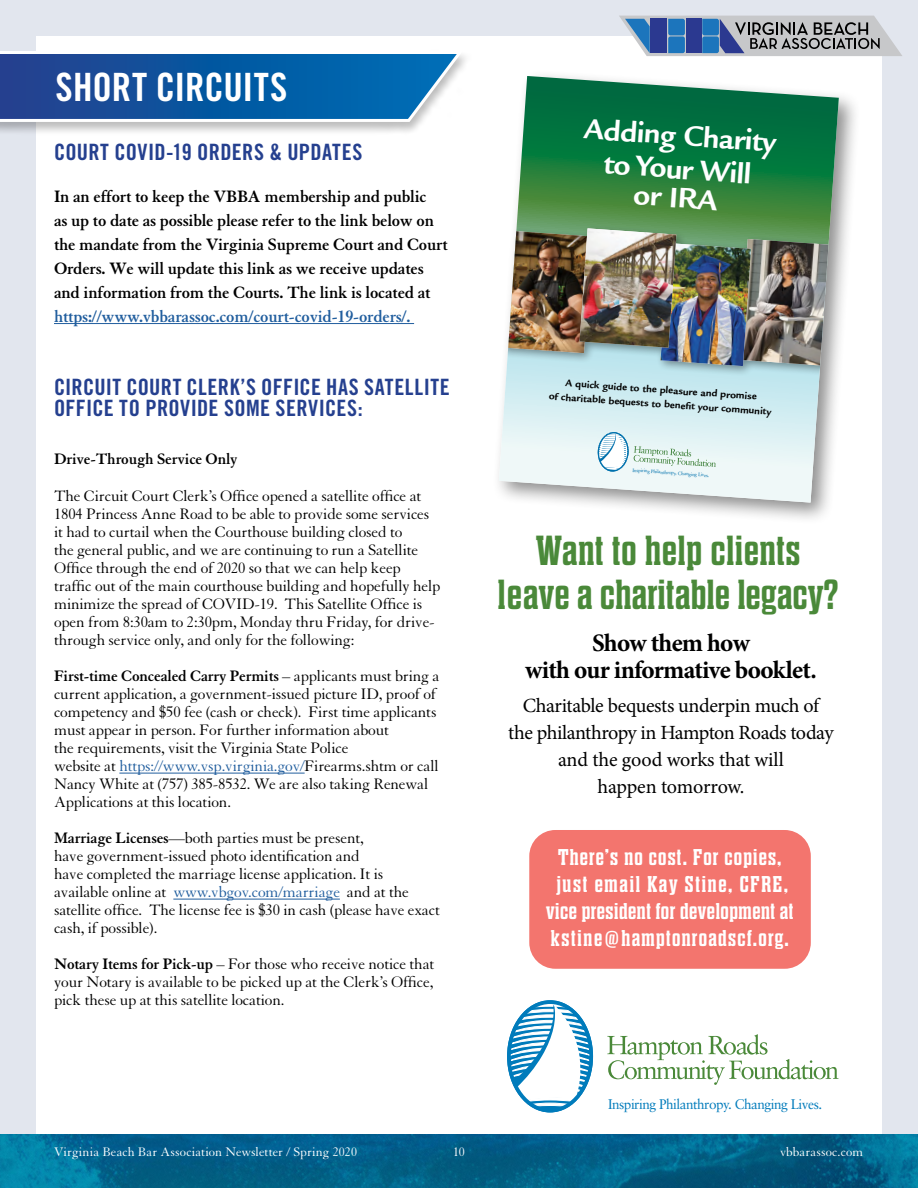
<style>
.page{position:relative;width:918px;height:1188px;background:#fff}
.page>*{position:absolute;margin:0;border:0;box-sizing:border-box;transform-origin:0 0}
.t1{font:700 42px/43.8px "Dharma Slab E";letter-spacing:.01em;color:#4a8939;text-align:center;scale:1.1 1}
.t2{font:39px "Trade Gothic Bold Cond Twenty";letter-spacing:-.005em;color:#fff}
.t3{font:700 30.75px/33.5px "Legacy Sans";color:#fff;text-align:center}
.t4{font:700 25.2px/26.8px "Minion Pro";letter-spacing:-.03em;color:#000;text-align:center}
.t5{font:700 22.8px/26.8px "Dharma Slab E";letter-spacing:.045em;color:#fff;text-align:center;scale:1.12 1}
.t6{font:22.5px/21px "Trade Gothic Bold Cond Twenty";letter-spacing:.02em;color:#25408f}
.t7{font:20.1px/26.8px "Minion Pro";letter-spacing:-.02em;color:#000;text-align:center}
.t8{font:700 18px/24px "Granjon";letter-spacing:-.01em;color:#000}
.t9{font:700 18px "Granjon";letter-spacing:-.01em;color:#215e9e}
.t10{font:16.5px/18px "Granjon";letter-spacing:-.01em;color:#000}
.t11{font:700 16.5px "Granjon";letter-spacing:-.01em;color:#000}
.t12{font:13.95px "Sabon";letter-spacing:-.035em;color:#007bbb}
.t13{font:13.5px "Granjon";letter-spacing:.01em;color:#fff}
.t14{font:700 10.5px/14.2px "Legacy Sans";color:#000;text-align:center}
.t15{font:4.95px "Sabon";color:#0071ad}
.s1{font-weight:700}
.s2{color:#215e9e}
</style>
<div class="page">
<div style="left:0;top:0;width:918px;height:1178px;background:#e2e6ee"></div>
<div style="left:36px;top:36px;width:846px;height:1122px;background:#fff"></div>
<img style="left:0;top:1135px;width:918px;height:53px">
<svg style="left:619px;top:16px;width:283px;height:40px;background:#8a98af"></svg>
<div style="left:0;top:50px;width:472px;height:86px;background:#000;opacity:.26"></div>
<svg style="left:0;top:50px;width:466px;height:73px;background:#3372af"></svg>
<hr style="left:119px;top:773px;width:186px;height:1px;background:#215e9e">
<hr style="left:173px;top:899px;width:167px;height:1px;background:#215e9e">
<hr style="left:54px;top:323px;width:360px;height:1px;background:#215e9e">
<svg style="left:607px;top:1034px;width:231px;height:51px"></svg>
<svg style="left:508px;top:1004px;width:84px;height:102px"></svg>
<div style="left:507px;top:1000px;width:86px;height:112px;border:4px solid #007bbb;border-radius:50%"></div>
<div style="left:529px;top:830px;width:282px;height:139px;background:#f3756e;border-radius:26px"></div>
<div style="left:492px;top:69px;width:369px;height:456px;background:#000;opacity:.45"></div>
<svg style="left:499px;top:76px;width:340px;height:427px"></svg>
<svg style="left:596px;top:431px;width:120px;height:41px"></svg>
<svg style="left:499px;top:218px;width:340px;height:167px;background:#afcfc2"></svg>
<img style="left:508px;top:228px;width:321px;height:138px">
<img style="left:580px;top:228px;width:96px;height:120px">
<h2 class="t2" style="left:56px;top:64px;width:233px">SHORT CIRCUITS</h2>
<h3 class="t6" style="left:54px;top:141px;width:310px">COURT COVID-19 ORDERS &amp; UPDATES</h3>
<p class="t8" style="left:54px;top:184px;width:395px">In an effort to keep the VBBA membership and public<br>as up to date as possible please refer to the link below on the mandate from the Virginia Supreme Court and Court Orders. We will update this link as we receive updates and information from the Courts. The link is located at</p>
<p class="t9" style="left:54px;top:306px;width:358px">https://www.vbbarassoc.com/court-covid-19-orders/.</p>
<h3 class="t6" style="left:54px;top:376px;width:397px">CIRCUIT COURT CLERK’S OFFICE HAS SATELLITE<br>OFFICE TO PROVIDE SOME SERVICES:</h3>
<p class="t11" style="left:54px;top:450px;width:185px">Drive-Through Service Only</p>
<p class="t10" style="left:54px;top:488px;width:388px">The Circuit Court Clerk’s Office opened a satellite office at 1804 Princess Anne Road to be able to provide some services it had to curtail when the Courthouse building closed to<br>the general public, and we are continuing to run a Satellite Office through the end of 2020 so that we can help keep traffic out of the main courthouse building and hopefully help minimize the spread of COVID-19. This Satellite Office is open from 8:30am to 2:30pm, Monday thru Friday, for drive&shy;through service only, and only for the following:</p>
<p class="t10" style="left:54px;top:668px;width:387px"><span class="s1">First-time Concealed Carry Permits</span> – applicants must bring a current application, a government-issued picture ID, proof of competency and $50 fee (cash or check). First time applicants must appear in person. For further information about<br>the requirements, visit the Virginia State Police<br>website at <span class="s2">https://www.vsp.virginia.gov/</span>Firearms.shtm or call Nancy White at (757) 385-8532. We are also taking Renewal Applications at this location.</p>
<p class="t10" style="left:54px;top:830px;width:387px"><span class="s1">Marriage Licenses</span>—both parties must be present,<br>have government-issued photo identification and<br>have completed the marriage license application. It is available online at <span class="s2">www.vbgov.com/marriage</span> and at the satellite office. The license fee is $30 in cash (please have exact cash, if possible).</p>
<p class="t10" style="left:54px;top:956px;width:382px;text-align:justify"><span class="s1">Notary Items for Pick-up</span> – For those who receive notice that your Notary is available to be picked up at the Clerk’s Office, pick these up at this satellite location.</p>
<h3 class="t3" style="left:585px;top:112px;width:194px;rotate:4deg">Adding Charity to Your Will</h3>
<h3 class="t3" style="left:635px;top:178px;width:86px;rotate:4deg">or IRA</h3>
<p class="t14" style="left:550px;top:375px;width:224px;rotate:4deg">A quick guide to the pleasure and promise<br>of charitable bequests to benefi t your community</p>
<p class="t15" style="left:633px;top:467px;width:78px;rotate:4deg">Inspiring Philanthropy. Changing Lives.</p>
<h1 class="t1" style="left:498px;top:529px;width:311px">Want to help clients leave a charitable legacy?</h1>
<h3 class="t4" style="left:525px;top:630px;width:293px">Show them how<br>with our informative booklet.</h3>
<p class="t7" style="left:508px;top:693px;width:327px">Charitable bequests underpin much of the philanthropy in Hampton Roads today and the good works that will<br>happen tomorrow.</p>
<h3 class="t5" style="left:546px;top:845px;width:222px">There’s no cost. For copies, just email Kay Stine, CFRE, vice president for development at kstine@hamptonroadscf.org.</h3>
<p class="t12" style="left:608px;top:1095px;width:216px">Inspiring Philanthropy. Changing Lives.</p>
<p class="t13" style="left:54px;top:1144px;width:305px">Virginia Beach Bar Association Newsletter / Spring 2020</p>
<p class="t13" style="left:453px;top:1144px;width:13px">10</p>
<p class="t13" style="left:780px;top:1144px;width:85px">vbbarassoc.com</p>
</div>
